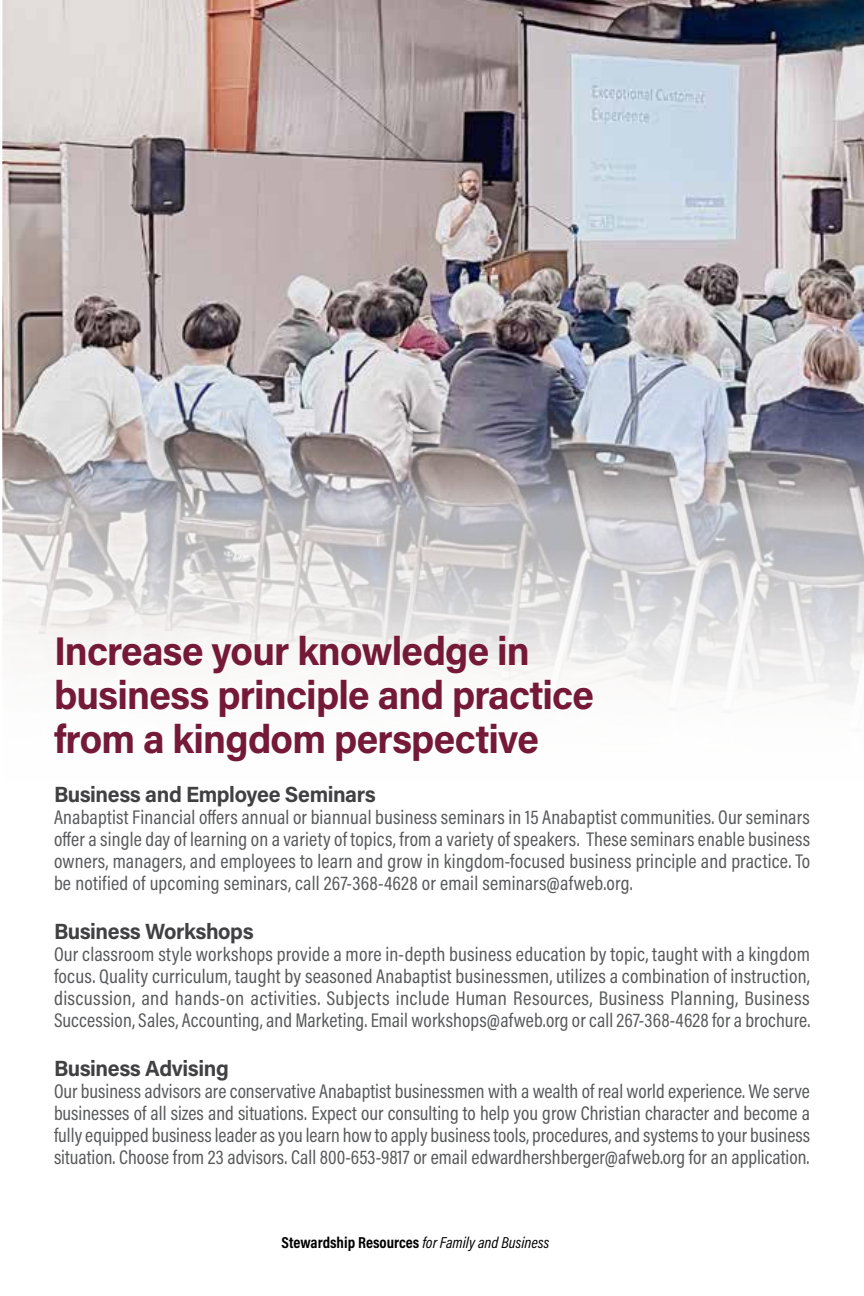
<style>
.page{position:relative;width:864px;height:1296px;background:#fff}
.page>*{position:absolute;margin:0;border:0;box-sizing:border-box;transform-origin:0 0}
.t1{font:700 40px/44px "Acumin Pro";letter-spacing:-.02em;color:#741938}
.t2{font:700 22px "Acumin Pro";letter-spacing:-.02em;color:#414042}
.t3{font:20px/22px "Acumin Pro Cond";letter-spacing:.005em;color:#58595b;text-align:justify}
.t4{font:700 16px "Acumin Pro Cond";color:#000}
.s1{font-weight:400;font-style:italic}
</style>
<div class="page">
<img style="left:3px;top:0;width:861px;height:331px">
<svg style="left:2px;top:331px;width:862px;height:372px"></svg>
<h1 class="t1" style="left:54px;top:627px;width:542px">Increase your knowledge in business principle and practice from a kingdom perspective</h1>
<p class="t2" style="left:54px;top:779px;width:323px">Business and Employee Seminars</p>
<p class="t3" style="left:54px;top:806px;width:758px">Anabaptist Financial offers annual or biannual business seminars in 15 Anabaptist communities. Our seminars offer a single day of learning on a variety of topics, from a variety of speakers. These seminars enable business owners, managers, and employees to learn and grow in kingdom-focused business principle and practice. To be notified of upcoming seminars, call 267-368-4628 or email seminars@afweb.org.</p>
<p class="t2" style="left:54px;top:916px;width:201px">Business Workshops</p>
<p class="t3" style="left:54px;top:943px;width:758px">Our classroom style workshops provide a more in-depth business education by topic, taught with a kingdom focus. Quality curriculum, taught by seasoned Anabaptist businessmen, utilizes a combination of instruction, discussion, and hands-on activities. Subjects include Human Resources, Business Planning, Business Succession, Sales, Accounting, and Marketing. Email workshops@afweb.org or call 267-368-4628 for a brochure.</p>
<p class="t2" style="left:54px;top:1053px;width:176px">Business Advising</p>
<p class="t3" style="left:54px;top:1080px;width:758px">Our business advisors are conservative Anabaptist businessmen with a wealth of real world experience. We serve businesses of all sizes and situations. Expect our consulting to help you grow Christian character and become a fully equipped business leader as you learn how to apply business tools, procedures, and systems to your business situation. Choose from 23 advisors. Call 800-653-9817 or email edwardhershberger@afweb.org for an application.</p>
<p class="t4" style="left:282px;top:1232px;width:269px">Stewardship Resources <span class="s1">for Family and Business</span></p>
</div>
